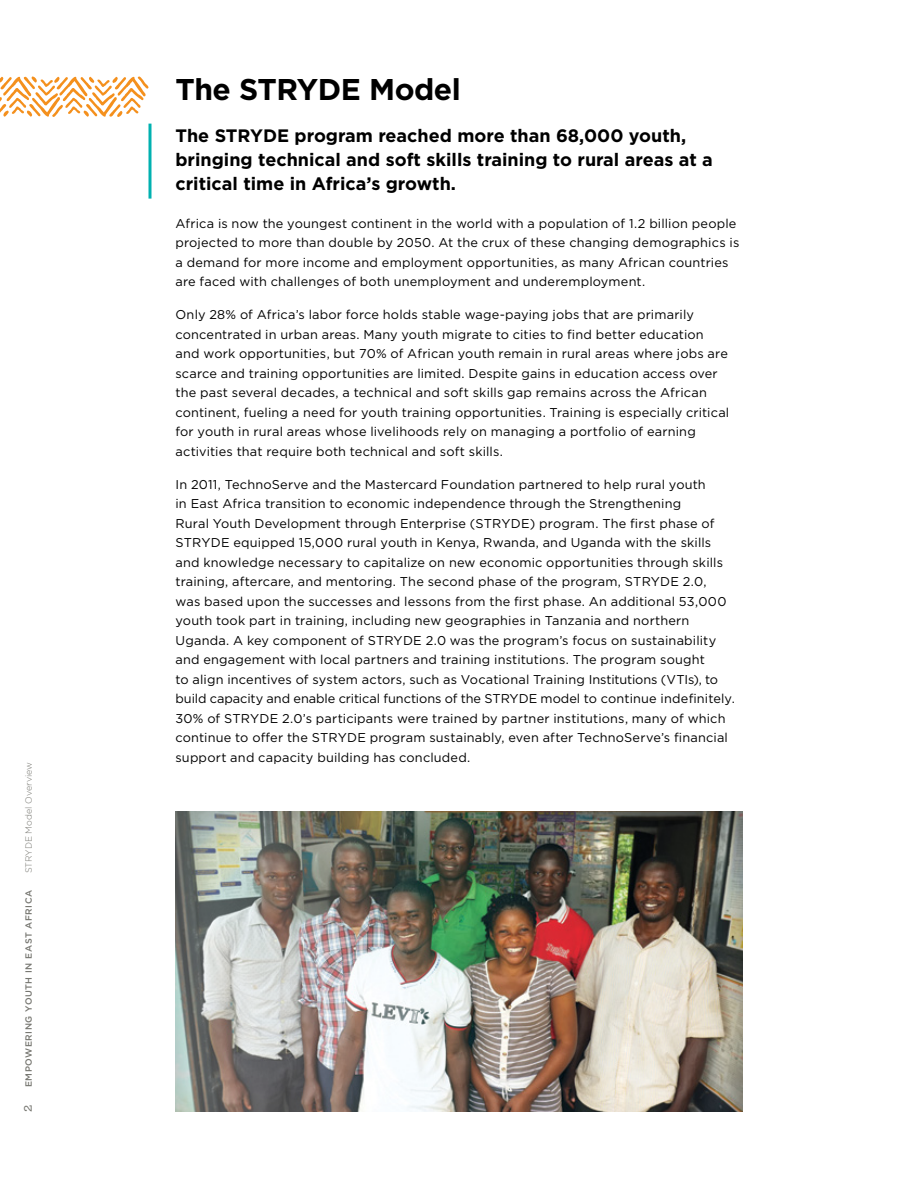
<style>
.page{position:relative;width:918px;height:1188px;background:#fff}
.page>*{position:absolute;margin:0;border:0;box-sizing:border-box;transform-origin:0 0}
.t1{font:700 30px "Gotham";letter-spacing:-.015em;color:#000}
.t2{font:700 18px/24px "Gotham";color:#000}
.t3{font:12.75px/19.5px "Gotham";letter-spacing:.015em;color:#000}
.t4{font:500 9px "Gotham";letter-spacing:.06em;color:#767670}
.t5{font:300 9px "Gotham";color:#767670}
.s1{font-family:"Archer";font-size:15px}
</style>
<div class="page">
<svg style="left:148px;top:124px;width:4px;height:75px"></svg>
<svg style="left:0;top:76px;width:149px;height:41px"></svg>
<img style="left:176px;top:812px;width:566px;height:300px">
<p class="t5" style="left:23px;top:873px;width:113px;rotate:-90deg">STRYDE Model Overview</p>
<p class="t4" style="left:23px;top:1112px;width:223px;rotate:-90deg"><span class="s1">2</span> EMPOWERING YOUTH IN EAST AFRICA</p>
<h1 class="t1" style="left:176px;top:70px;width:287px">The STRYDE Model</h1>
<h2 class="t2" style="left:176px;top:124px;width:539px">The STRYDE program reached more than 68,000 youth, bringing technical and soft skills training to rural areas at a critical time in Africa’s growth.</h2>
<p class="t3" style="left:176px;top:213px;width:565px">Africa is now the youngest continent in the world with a population of 1.2 billion people projected to more than double by 2050. At the crux of these changing demographics is a demand for more income and employment opportunities, as many African countries are faced with challenges of both unemployment and underemployment.</p>
<p class="t3" style="left:176px;top:305px;width:555px">Only 28% of Africa’s labor force holds stable wage-paying jobs that are primarily concentrated in urban areas. Many youth migrate to cities to find better education and work opportunities, but 70% of African youth remain in rural areas where jobs are scarce and training opportunities are limited. Despite gains in education access over the past several decades, a technical and soft skills gap remains across the African continent, fueling a need for youth training opportunities. Training is especially critical for youth in rural areas whose livelihoods rely on managing a portfolio of earning activities that require both technical and soft skills.</p>
<p class="t3" style="left:176px;top:474px;width:561px">In 2011, TechnoServe and the Mastercard Foundation partnered to help rural youth<br>in East Africa transition to economic independence through the Strengthening<br>Rural Youth Development through Enterprise (STRYDE) program. The first phase of STRYDE equipped 15,000 rural youth in Kenya, Rwanda, and Uganda with the skills and knowledge necessary to capitalize on new economic opportunities through skills training, aftercare, and mentoring. The second phase of the program, STRYDE 2.0,<br>was based upon the successes and lessons from the first phase. An additional 53,000 youth took part in training, including new geographies in Tanzania and northern Uganda. A key component of STRYDE 2.0 was the program’s focus on sustainability and engagement with local partners and training institutions. The program sought<br>to align incentives of system actors, such as Vocational Training Institutions (VTIs), to build capacity and enable critical functions of the STRYDE model to continue indefinitely.<br>30% of STRYDE 2.0’s participants were trained by partner institutions, many of which continue to offer the STRYDE program sustainably, even after TechnoServe’s financial support and capacity building has concluded.</p>
</div>
